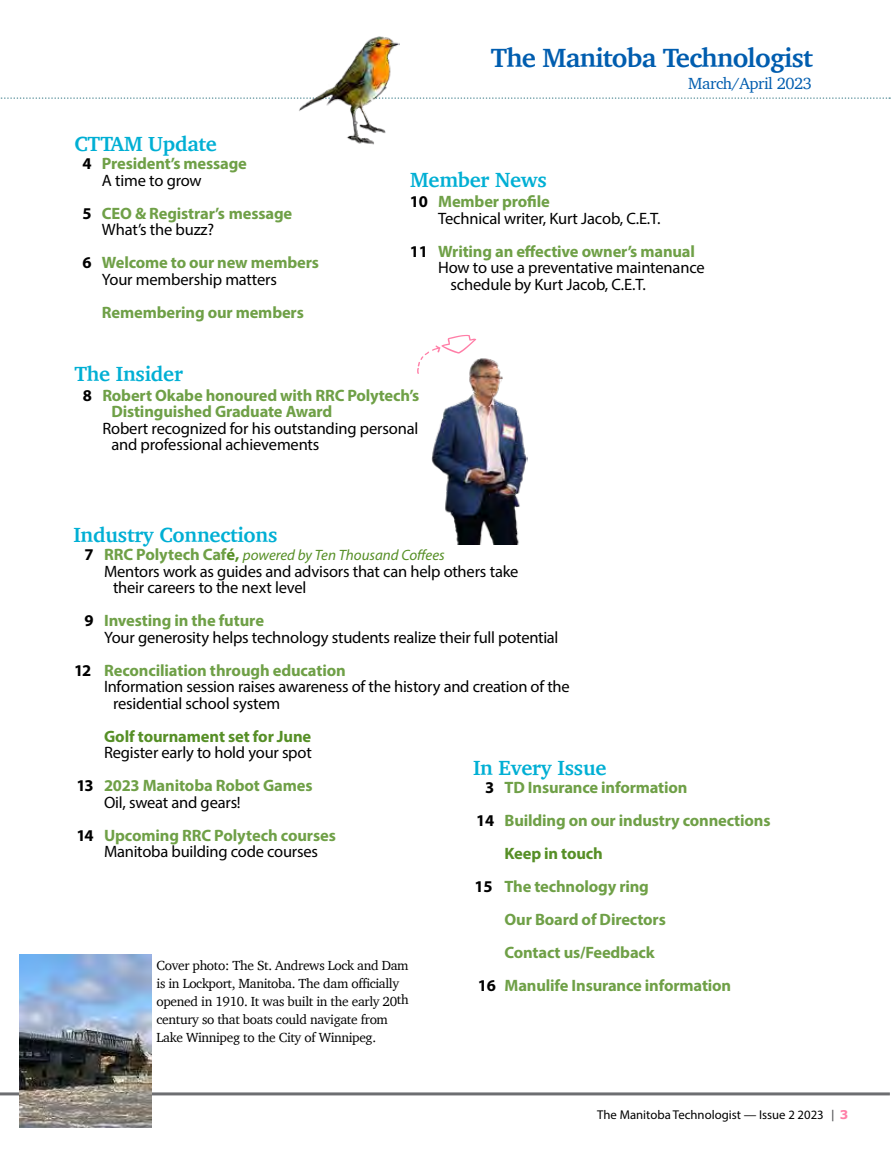
<style>
.page{position:relative;width:891px;height:1161px;background:#fff}
.page>*{position:absolute;margin:0;border:0;box-sizing:border-box;transform-origin:0 0}
.t1{font:700 27px "Charter";letter-spacing:-.025em;color:#005daf}
.t2{font:700 21px "Charter";letter-spacing:-.01em;color:#00afd4}
.t3{font:16.5px/16.5px "Myriad Pro";letter-spacing:-.01em;color:#000}
.t4{font:700 16.5px/16.5px "Myriad Pro";letter-spacing:-.01em;color:#6fa047}
.t5{font:700 16.5px "Myriad Pro";letter-spacing:-.01em;color:#568f26}
.t6{font:16.5px "Charter";letter-spacing:-.025em;color:#005daf}
.t7{font:italic 15px "Myriad Pro";color:#568f26}
.t8{font:13.5px/18px "Charter";letter-spacing:-.025em;color:#000}
.t9{font:12.75px "Myriad Pro";color:#000}
.s1{color:#000}
.s2{font-weight:400;color:#000}
.s3{font-weight:700}
.s4{font-weight:700;color:#6fa047}
.s5{font-weight:700;font-style:normal;font-size:16.5px;color:#000}
.s6{font-weight:700;font-style:normal;font-size:16.5px;color:#6fa047}
.s7{font-weight:700;font-style:normal;font-size:16.5px}
.s8{font-family:"Verdana";font-size:12px;color:#4d4d4f}
.s9{font-family:"Verdana";font-weight:700;font-size:12px;color:#ff7ea7}
</style>
<div class="page">
<hr style="left:0;top:1092px;width:890px;height:3px;background:#6d6e71">
<svg style="left:0;top:97px;width:890px;height:2px"></svg>
<img style="left:287px;top:36px;width:112px;height:109px">
<img style="left:19px;top:955px;width:133px;height:173px">
<img style="left:431px;top:358px;width:96px;height:186px">
<svg style="left:431px;top:358px;width:47px;height:16px"></svg>
<h1 class="t1" style="left:491px;top:35px;width:324px">The Manitoba Technologist</h1>
<p class="t2" style="left:74px;top:126px;width:144px">CTTAM Update</p>
<p class="t4" style="left:102px;top:155px;width:146px;text-indent:-19px"><span class="s1">4</span> President’s message<br><span class="s2">A time to grow</span></p>
<p class="t4" style="left:102px;top:204px;width:192px;text-indent:-19px"><span class="s1">5</span> CEO &amp; Registrar’s message<br><span class="s2">What’s the buzz?</span></p>
<p class="t4" style="left:102px;top:254px;width:218px;text-indent:-19px"><span class="s1">6</span> Welcome to our new members<br><span class="s2">Your membership matters</span></p>
<p class="t4" style="left:102px;top:303px;width:203px">Remembering our members</p>
<p class="t2" style="left:74px;top:356px;width:110px">The Insider</p>
<p class="t2" style="left:410px;top:161px;width:138px">Member News</p>
<p class="t6" style="left:688px;top:69px;width:125px">March/April 2023</p>
<p class="t3" style="left:438px;top:193px;width:224px;text-indent:-28px"><span class="s3">10</span> <span class="s4">Member profile<br></span>Technical writer, Kurt Jacob, C.E.T.</p>
<p class="t4" style="left:410px;top:242px;width:287px"><span class="s1">11</span> Writing an effective owner’s manual</p>
<p class="t3" style="left:438px;top:259px;width:268px">How to use a preventative maintenance</p>
<p class="t3" style="left:451px;top:276px;width:197px">schedule by Kurt Jacob, C.E.T.</p>
<p class="t4" style="left:111px;top:387px;width:309px;text-indent:-28px"><span class="s1">8</span> Robert Okabe honoured with RRC Polytech’s<br>Distinguished Graduate Award</p>
<p class="t3" style="left:111px;top:420px;width:308px;text-indent:-9px">Robert recognized for his outstanding personal and professional achievements</p>
<p class="t2" style="left:73px;top:517px;width:205px">Industry Connections</p>
<p class="t7" style="left:85px;top:546px;width:362px"><span class="s5">7</span> <span class="s6">RRC Polytech Caf</span><span class="s7">é,</span> powered by Ten Thousand Coffees</p>
<p class="t3" style="left:113px;top:563px;width:407px;text-indent:-9px">Mentors work as guides and advisors that can help others take their careers to the next level</p>
<p class="t3" style="left:104px;top:612px;width:456px;text-indent:-19px"><span class="s3">9</span> <span class="s4">Investing in the future<br></span>Your generosity helps technology students realize their full potential</p>
<p class="t4" style="left:74px;top:662px;width:273px"><span class="s1">12</span> Reconciliation through education</p>
<p class="t3" style="left:104px;top:678px;width:467px">Information session raises awareness of the history and creation of the</p>
<p class="t3" style="left:113px;top:695px;width:169px">residential school system</p>
<p class="t5" style="left:104px;top:726px;width:209px">Golf tournament set for June</p>
<p class="t3" style="left:77px;top:736px;width:238px;line-height:33px;text-align:right">Register early to hold your spot<br><span class="s3">13</span> <span class="s4">2023 Manitoba Robot Games</span></p>
<p class="t4" style="left:77px;top:785px;width:261px;line-height:33px;text-indent:28px"><span class="s2">Oil, sweat and gears!<br></span><span class="s1">14</span> Upcoming RRC Polytech courses</p>
<p class="t3" style="left:104px;top:843px;width:216px">Manitoba building code courses</p>
<p class="t2" style="left:473px;top:749px;width:135px">In Every Issue</p>
<p class="t4" style="left:485px;top:779px;width:204px"><span class="s1">3</span> TD Insurance information</p>
<p class="t4" style="left:476px;top:812px;width:296px"><span class="s1">14</span> Building on our industry connections</p>
<p class="t5" style="left:505px;top:843px;width:100px">Keep in touch</p>
<p class="t4" style="left:475px;top:878px;width:176px"><span class="s1">15</span> The technology ring</p>
<p class="t4" style="left:505px;top:911px;width:163px">Our Board of Directors</p>
<p class="t4" style="left:505px;top:944px;width:152px">Contact us/Feedback</p>
<p class="t4" style="left:478px;top:977px;width:255px"><span class="s1">16</span> Manulife Insurance information</p>
<p class="t8" style="left:157px;top:956px;width:254px">Cover photo: The St. Andrews Lock and Dam is in Lockport, Manitoba. The dam officially opened in 1910. It was built in the early 20th century so that boats could navigate from Lake Winnipeg to the City of Winnipeg.</p>
<p class="t9" style="left:597px;top:1107px;width:253px">The Manitoba Technologist — Issue 2 2023 <span class="s8">|</span> <span class="s9">3</span></p>
</div>
